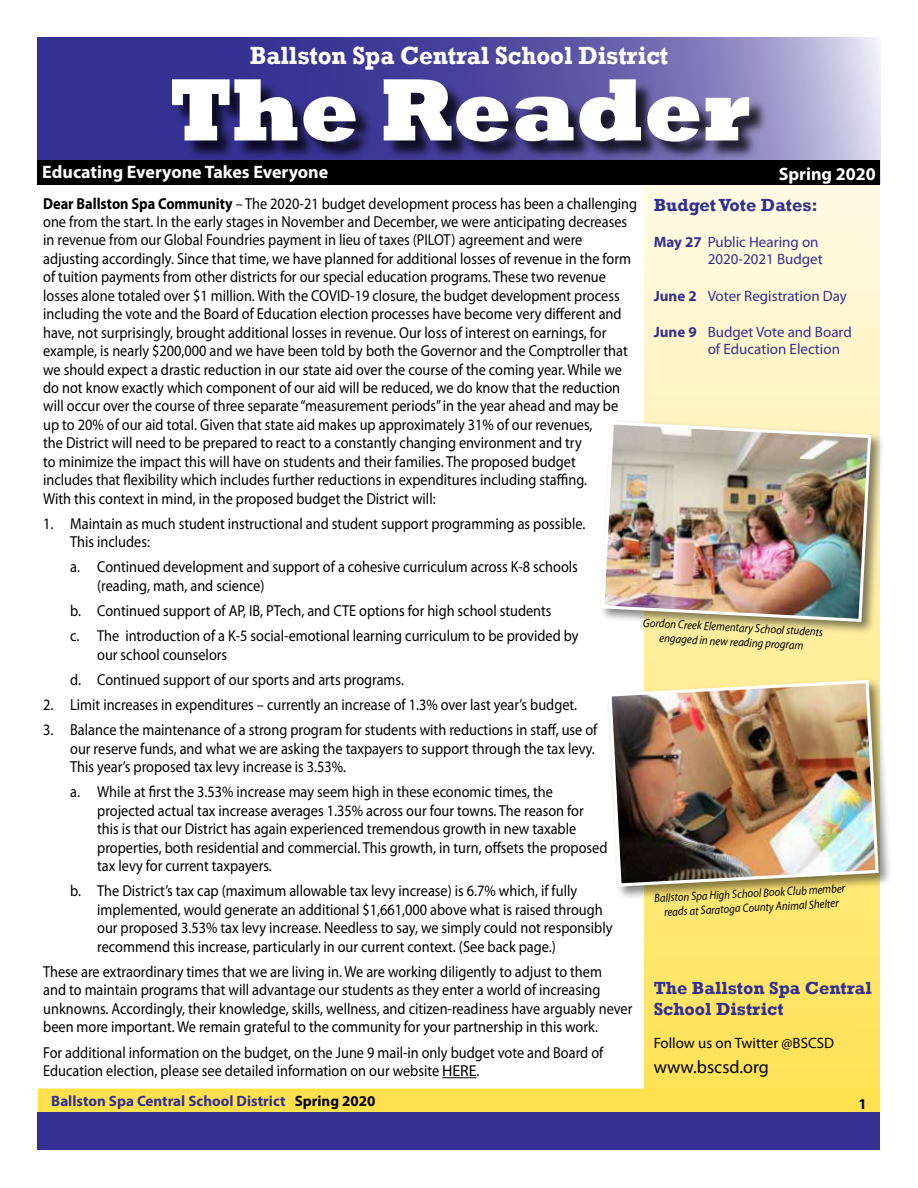
<style>
.page{position:relative;width:918px;height:1188px;background:#fff}
.page>*{position:absolute;margin:0;border:0;box-sizing:border-box;transform-origin:0 0}
.t1{font:800 90px "Rockwell";letter-spacing:-.005em;color:#fff;scale:.95 1}
.t2{font:700 25.5px "Rockwell";letter-spacing:-.005em;color:#fff;scale:.95 1}
.t3{font:700 18px/21.6px "Rockwell";color:#333092}
.t4{font:700 18px "Myriad Pro";color:#fff}
.t5{font:18px "Myriad Pro";color:#000}
.t6{font:15.9px/18.5px "Myriad Pro";color:#000;scale:.9 1}
.t7{font:15px/16.5px "Myriad Pro";color:#333092;text-align:right}
.t8{font:700 15px "Myriad Pro";color:#333092}
.t9{font:15px "Myriad Pro";color:#000}
.t10{font:700 15px "Myriad Pro";color:#000}
.t11{font:italic 12px/14.4px "Myriad Pro";color:#000;text-align:center;scale:.9 1}
.s1{font-weight:700}
.s2{color:#000}
</style>
<div class="page">
<svg style="left:645px;top:185px;width:235px;height:903px;background:#ffeea1"></svg>
<svg style="left:38px;top:38px;width:842px;height:123px;background:#635ea9"></svg>
<div style="left:38px;top:1088px;width:842px;height:62px;background:#ffe14f;border:2px solid #ffe14f"></div>
<div style="left:38px;top:1113px;width:842px;height:37px;background:#333092"></div>
<div style="left:38px;top:161px;width:842px;height:24px;background:#000"></div>
<div style="left:174px;top:82px;width:594px;height:78px;background:#000;opacity:.75"></div>
<div style="left:599px;top:419px;width:285px;height:216px;background:#000;opacity:.5"></div>
<img style="left:600px;top:420px;width:273px;height:204px">
<div style="left:606px;top:677px;width:287px;height:223px;background:#000;opacity:.5"></div>
<img style="left:607px;top:678px;width:273px;height:210px">
<hr style="left:442px;top:1077px;width:35px;height:1px;background:#000">
<h2 class="t2" style="left:250px;top:40px;width:442px">Ballston Spa Central School District</h2>
<h1 class="t1" style="left:169px;top:58px;width:613px">The Reader</h1>
<p class="t4" style="left:42px;top:160px;width:287px">Educating Everyone Takes Everyone</p>
<p class="t4" style="left:779px;top:162px;width:98px">Spring 2020</p>
<p class="t3" style="left:654px;top:194px;width:166px">Budget Vote Dates:</p>
<p class="t7" style="left:654px;top:234px;width:171px"><span class="s1">May 27</span> Public Hearing on<br>2020-2021 Budget</p>
<p class="t7" style="left:654px;top:287px;width:195px"><span class="s1">June 2</span> Voter Registration Day</p>
<p class="t7" style="left:708px;top:324px;width:146px;text-align:left;text-indent:-54px"><span class="s1">June 9</span> Budget Vote and Board of Education Election</p>
<p class="t6" style="left:43px;top:194px;width:662px"><span class="s1">Dear Ballston Spa Community</span> – The 2020-21 budget development process has been a challenging one from the start. In the early stages in November and December, we were anticipating decreases in revenue from our Global Foundries payment in lieu of taxes (PILOT) agreement and were adjusting accordingly. Since that time, we have planned for additional losses of revenue in the form of tuition payments from other districts for our special education programs. These two revenue losses alone totaled over $1 million. With the COVID-19 closure, the budget development process including the vote and the Board of Education election processes have become very different and have, not surprisingly, brought additional losses in revenue. Our loss of interest on earnings, for example, is nearly $200,000 and we have been told by both the Governor and the Comptroller that we should expect a drastic reduction in our state aid over the course of the coming year. While we do not know exactly which component of our aid will be reduced, we do know that the reduction will occur over the course of three separate “measurement periods” in the year ahead and may be up to 20% of our aid total. Given that state aid makes up approximately 31% of our revenues,<br>the District will need to be prepared to react to a constantly changing environment and try<br>to minimize the impact this will have on students and their families. The proposed budget<br>includes that flexibility which includes further reductions in expenditures including staffing.<br>With this context in mind, in the proposed budget the District will:</p>
<p class="t6" style="left:70px;top:514px;width:574px;text-indent:-27px">1. Maintain as much student instructional and student support programming as possible.<br>This includes:</p>
<p class="t6" style="left:97px;top:558px;width:536px;text-indent:-27px">a. Continued development and support of a cohesive curriculum across K-8 schools (reading, math, and science)</p>
<p class="t6" style="left:70px;top:598px;width:566px;line-height:25.2px">b. Continued support of AP, IB, PTech, and CTE options for high school students<br>c. The introduction of a K-5 social-emotional learning curriculum to be provided by</p>
<p class="t6" style="left:70px;top:642px;width:372px;line-height:25.2px;text-indent:27px">our school counselors<br>d. Continued support of our sports and arts programs.</p>
<p class="t6" style="left:43px;top:695px;width:595px">2. Limit increases in expenditures – currently an increase of 1.3% over last year’s budget.</p>
<p class="t6" style="left:70px;top:721px;width:587px;text-indent:-27px">3. Balance the maintenance of a strong program for students with reductions in staff, use of our reserve funds, and what we are asking the taxpayers to support through the tax levy.<br>This year’s proposed tax levy increase is 3.53%.</p>
<p class="t6" style="left:97px;top:783px;width:568px;text-indent:-27px">a. While at first the 3.53% increase may seem high in these economic times, the projected actual tax increase averages 1.35% across our four towns. The reason for this is that our District has again experienced tremendous growth in new taxable properties, both residential and commercial. This growth, in turn, offsets the proposed tax levy for current taxpayers.</p>
<p class="t6" style="left:97px;top:882px;width:574px;text-indent:-27px">b. The District’s tax cap (maximum allowable tax levy increase) is 6.7% which, if fully implemented, would generate an additional $1,661,000 above what is raised through our proposed 3.53% tax levy increase. Needless to say, we simply could not responsibly recommend this increase, particularly in our current context. (See back page.)</p>
<p class="t6" style="left:43px;top:962px;width:656px">These are extraordinary times that we are living in. We are working diligently to adjust to them<br>and to maintain programs that will advantage our students as they enter a world of increasing unknowns. Accordingly, their knowledge, skills, wellness, and citizen-readiness have arguably never been more important. We remain grateful to the community for your partnership in this work.</p>
<p class="t6" style="left:43px;top:1043px;width:624px">For additional information on the budget, on the June 9 mail-in only budget vote and Board of<br>Education election, please see detailed information on our website HERE.</p>
<p class="t11" style="left:644px;top:615px;width:202px;rotate:3deg">Gordon Creek Elementary School students engaged in new reading program</p>
<p class="t11" style="left:654px;top:891px;width:214px;rotate:-3deg">Ballston Spa High School Book Club member reads at Saratoga County Animal Shelter</p>
<p class="t3" style="left:654px;top:977px;width:220px">The Ballston Spa Central<br>School District</p>
<p class="t9" style="left:654px;top:1034px;width:182px">Follow us on Twitter @BSCSD</p>
<p class="t5" style="left:654px;top:1056px;width:117px">www.bscsd.org</p>
<p class="t8" style="left:51px;top:1091px;width:326px">Ballston Spa Central School District <span class="s2">Spring 2020</span></p>
<p class="t10" style="left:858px;top:1095px;width:10px">1</p>
</div>
